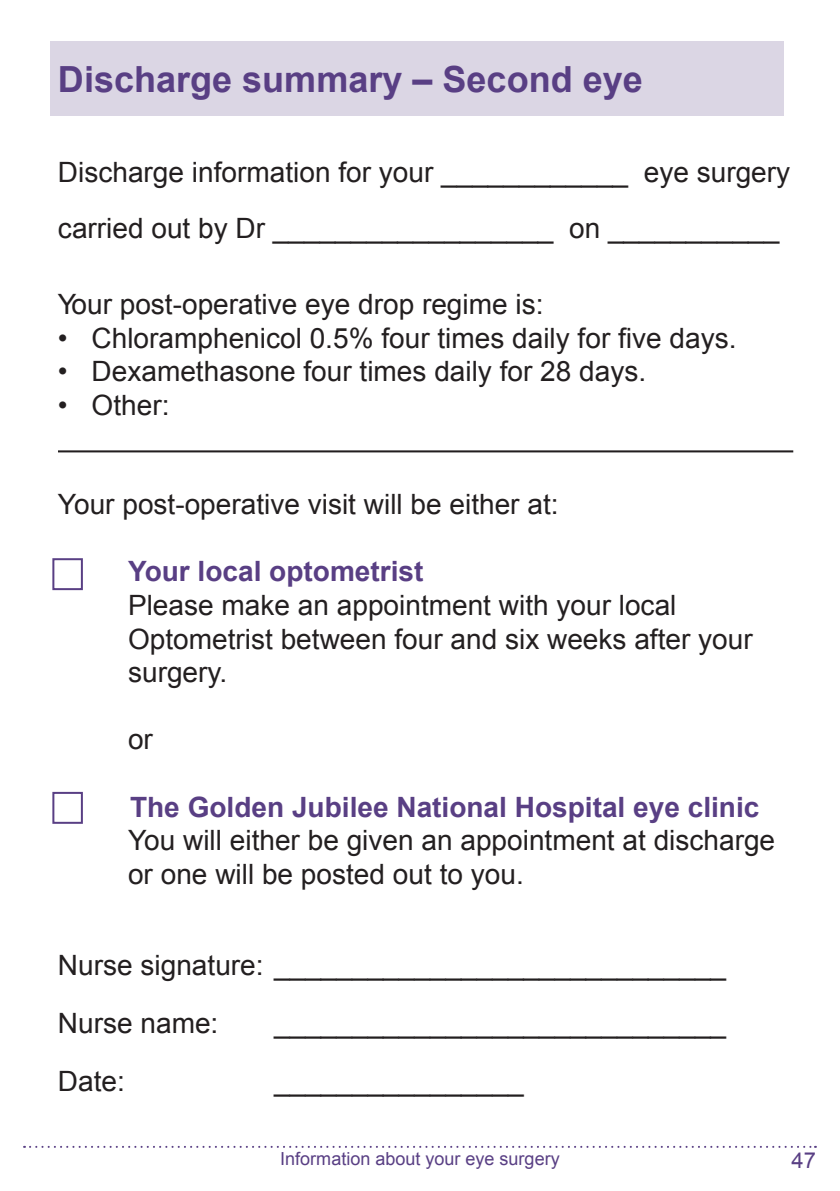
<style>
.page{position:relative;width:840px;height:1191px;background:#fff}
.page>*{position:absolute;margin:0;border:0;box-sizing:border-box;transform-origin:0 0}
.t1{font:700 36px "Arial";color:#593f84}
.t2{font:28px/33.6px "Arial";color:#231f20}
.t3{font:700 28px "Arial";color:#593f84}
.t4{font:22px "Arial";color:#593f84}
.t5{font:18px "Arial";color:#593f84}
</style>
<div class="page">
<svg style="left:24px;top:1145px;width:791px;height:2px"></svg>
<div style="left:50px;top:41px;width:732px;height:74px;background:#dbd6e4"></div>
<hr style="left:58px;top:450px;width:734px;height:2px;background:#221e1f">
<div style="left:52px;top:558px;width:31px;height:32px;background:#fff;border:2px solid #593f84"></div>
<div style="left:52px;top:792px;width:31px;height:32px;background:#fff;border:2px solid #593f84"></div>
<p class="t1" style="left:58px;top:55px;width:586px">Discharge summary – Second eye</p>
<p class="t2" style="left:58px;top:145px;width:733px;line-height:56px">Discharge information for your ____________ eye surgery carried out by Dr __________________ on ___________</p>
<p class="t2" style="left:58px;top:288px;width:487px">Your post-operative eye drop regime is:</p>
<p class="t2" style="left:58px;top:321px;width:679px">• Chloramphenicol 0.5% four times daily for five days.</p>
<p class="t2" style="left:58px;top:355px;width:589px">• Dexamethasone four times daily for 28 days.</p>
<p class="t2" style="left:58px;top:388px;width:113px">• Other:</p>
<p class="t2" style="left:58px;top:488px;width:502px">Your post-operative visit will be either at:</p>
<p class="t3" style="left:128px;top:553px;width:297px">Your local optometrist</p>
<p class="t2" style="left:128px;top:588px;width:626px">Please make an appointment with your local<br>Optometrist between four and six weeks after your surgery.</p>
<p class="t2" style="left:128px;top:723px;width:26px">or</p>
<p class="t3" style="left:130px;top:788px;width:630px">The Golden Jubilee National Hospital eye clinic</p>
<p class="t2" style="left:128px;top:824px;width:648px">You will either be given an appointment at discharge or one will be posted out to you.</p>
<p class="t2" style="left:58px;top:949px;width:669px">Nurse signature: _____________________________</p>
<p class="t2" style="left:58px;top:1007px;width:162px">Nurse name:</p>
<p class="t2" style="left:274px;top:1007px;width:453px">_____________________________</p>
<p class="t2" style="left:58px;top:1065px;width:68px">Date:</p>
<p class="t2" style="left:274px;top:1065px;width:251px">________________</p>
<p class="t5" style="left:280px;top:1146px;width:281px">Information about your eye surgery</p>
<p class="t4" style="left:791px;top:1145px;width:26px">47</p>
</div>
